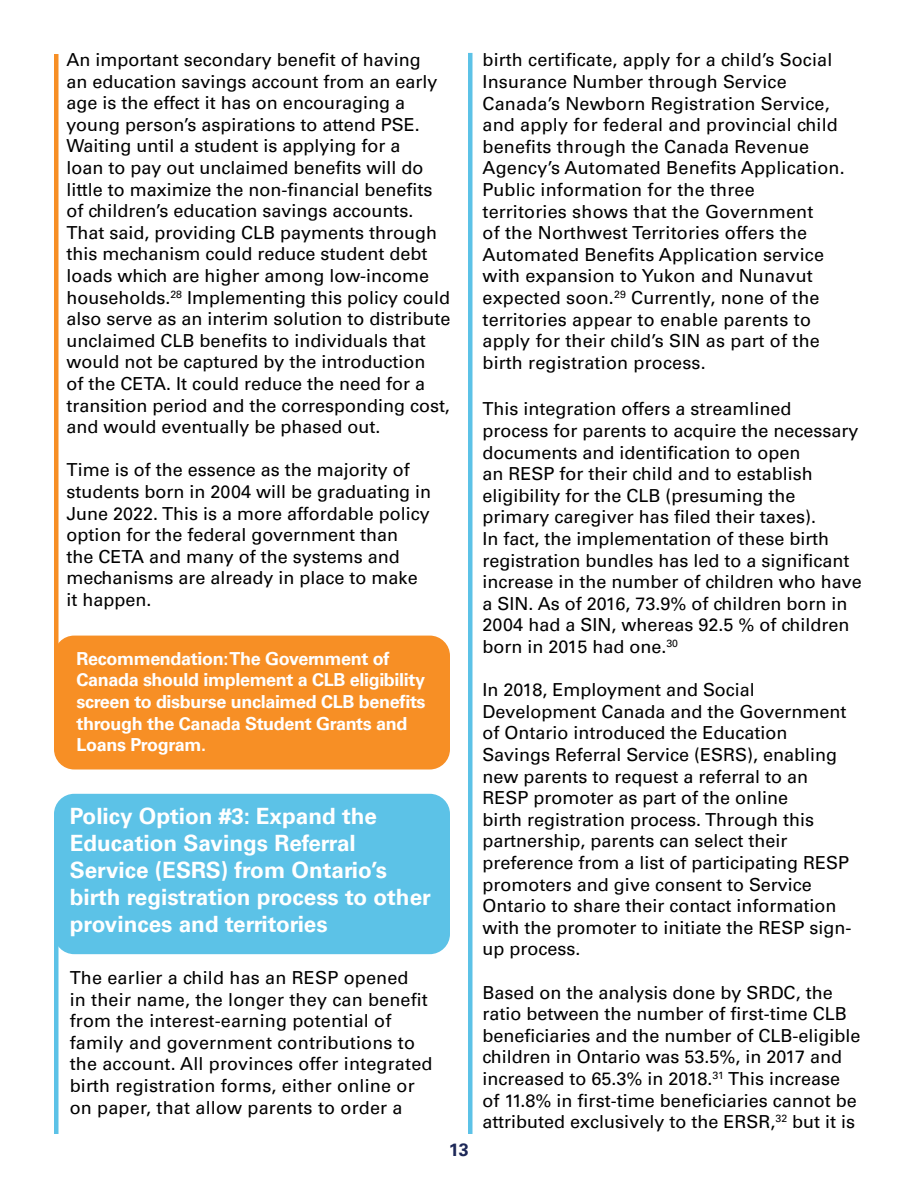
<style>
.page{position:relative;width:918px;height:1188px;background:#fff}
.page>*{position:absolute;margin:0;border:0;box-sizing:border-box;transform-origin:0 0}
.t1{font:700 22.5px/27px "Univers LT Pro 65";color:#fff}
.t2{font:18px/21.6px "Univers LT Pro 55 Roman";color:#000}
.t3{font:700 18px/21.6px "Univers LT Pro 65";letter-spacing:-.02em;color:#fff}
.t4{font:700 18px "Univers LT Pro 65";color:#1d2858}
</style>
<div class="page">
<hr style="left:54px;top:54px;width:4px;height:672px;background:#f78f25">
<div style="left:56px;top:638px;width:392px;height:129px;background:#f78f25;border-radius:18px"></div>
<div style="left:54px;top:636px;width:396px;height:134px;border:4px solid #f78f25;border-radius:18px"></div>
<div style="left:56px;top:796px;width:392px;height:156px;background:#5cc2e7;border-radius:18px"></div>
<div style="left:54px;top:794px;width:396px;height:160px;border:4px solid #5cc2e7;border-radius:18px"></div>
<hr style="left:54px;top:913px;width:4px;height:221px;background:#5cc2e7">
<hr style="left:468px;top:53px;width:4px;height:1081px;background:#5cc2e7">
<p class="t2" style="left:66px;top:48px;width:386px">An important secondary benefit of having<br>an education savings account from an early age is the effect it has on encouraging a young person’s aspirations to attend PSE.<br>Waiting until a student is applying for a<br>loan to pay out unclaimed benefits will do little to maximize the non-financial benefits of children’s education savings accounts.<br>That said, providing CLB payments through this mechanism could reduce student debt loads which are higher among low-income households.<sup>28</sup> Implementing this policy could also serve as an interim solution to distribute unclaimed CLB benefits to individuals that would not be captured by the introduction<br>of the CETA. It could reduce the need for a transition period and the corresponding cost, and would eventually be phased out.</p>
<p class="t2" style="left:66px;top:458px;width:366px">Time is of the essence as the majority of students born in 2004 will be graduating in June 2022. This is a more affordable policy option for the federal government than<br>the CETA and many of the systems and mechanisms are already in place to make it happen.</p>
<p class="t3" style="left:76px;top:647px;width:351px">Recommendation: The Government of Canada should implement a CLB eligibility screen to disburse unclaimed CLB benefits through the Canada Student Grants and Loans Program.</p>
<p class="t1" style="left:70px;top:802px;width:363px">Policy Option #3: Expand the<br>Education Savings Referral<br>Service (ESRS) from Ontario’s birth registration process to other provinces and territories</p>
<p class="t2" style="left:70px;top:966px;width:364px">The earlier a child has an RESP opened<br>in their name, the longer they can benefit from the interest-earning potential of family and government contributions to the account. All provinces offer integrated birth registration forms, either online or on paper, that allow parents to order a</p>
<p class="t4" style="left:449px;top:1137px;width:22px">13</p>
<p class="t2" style="left:483px;top:49px;width:364px">birth certificate, apply for a child’s Social Insurance Number through Service Canada’s Newborn Registration Service, and apply for federal and provincial child benefits through the Canada Revenue Agency’s Automated Benefits Application.<br>Public information for the three<br>territories shows that the Government<br>of the Northwest Territories offers the Automated Benefits Application service with expansion to Yukon and Nunavut expected soon.<sup>29</sup> Currently, none of the territories appear to enable parents to apply for their child’s SIN as part of the birth registration process.</p>
<p class="t2" style="left:483px;top:397px;width:381px">This integration offers a streamlined process for parents to acquire the necessary documents and identification to open<br>an RESP for their child and to establish eligibility for the CLB (presuming the primary caregiver has filed their taxes).<br>In fact, the implementation of these birth registration bundles has led to a significant increase in the number of children who have a SIN. As of 2016, 73.9% of children born in 2004 had a SIN, whereas 92.5 % of children born in 2015 had one.<sup>30</sup></p>
<p class="t2" style="left:483px;top:678px;width:371px">In 2018, Employment and Social Development Canada and the Government of Ontario introduced the Education Savings Referral Service (ESRS), enabling new parents to request a referral to an RESP promoter as part of the online<br>birth registration process. Through this partnership, parents can select their preference from a list of participating RESP promoters and give consent to Service Ontario to share their contact information with the promoter to initiate the RESP sign&shy;up process.</p>
<p class="t2" style="left:483px;top:981px;width:380px">Based on the analysis done by SRDC, the ratio between the number of first-time CLB beneficiaries and the number of CLB-eligible children in Ontario was 53.5%, in 2017 and increased to 65.3% in 2018.<sup>31</sup> This increase of 11.8% in first-time beneficiaries cannot be attributed exclusively to the ERSR,<sup>32</sup> but it is</p>
</div>
